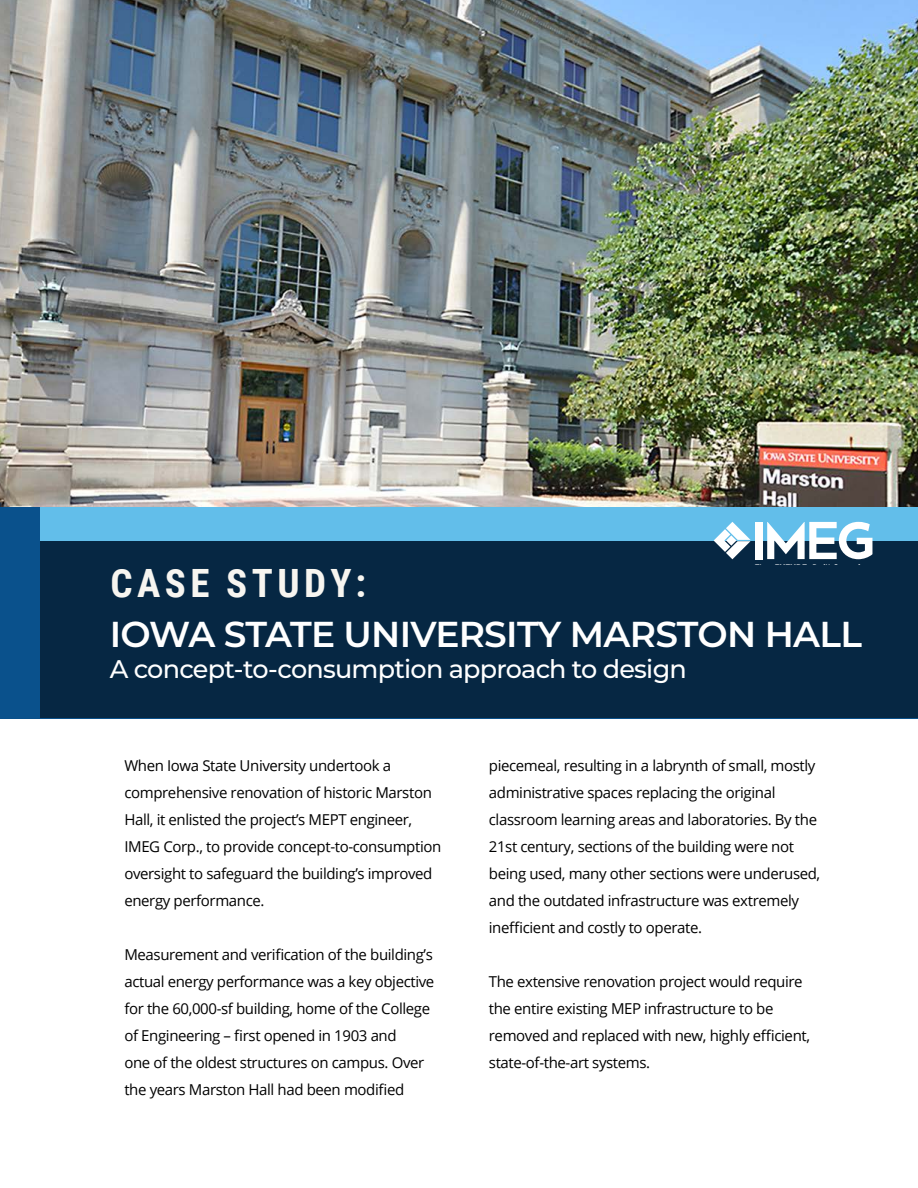
<style>
.page{position:relative;width:918px;height:1188px;background:#fff}
.page>*{position:absolute;margin:0;border:0;box-sizing:border-box;transform-origin:0 0}
.t1{font:700 39px "Roboto Condensed";letter-spacing:.115em;color:#f7f5f0}
.t2{font:600 36px "Montserrat";letter-spacing:-.02em;color:#fff}
.t3{font:500 25.5px "Montserrat";letter-spacing:-.03em;color:#fff}
.t4{font:15px/27px "Open Sans";letter-spacing:-.025em;color:#000}
.t5{font:700 10.5px "Century Gothic";letter-spacing:-.02em;color:#fff}
.s1{font-weight:400}
</style>
<div class="page">
<img style="left:0;top:0;width:918px;height:507px">
<div style="left:40px;top:538px;width:878px;height:180px;background:#062743"></div>
<div style="left:40px;top:507px;width:878px;height:34px;background:#62beea"></div>
<div style="left:0;top:507px;width:40px;height:211px;background:#0a518c"></div>
<svg style="left:714px;top:522px;width:37px;height:37px"></svg>
<div style="left:755px;top:522px;width:7px;height:37px;background:#fff"></div>
<svg style="left:767px;top:522px;width:105px;height:37px"></svg>
<p class="t5" style="left:755px;top:561px;width:119px"><span class="s1">The</span> FUTURE<span class="s1">. Built</span> Smarter<span class="s1">.</span></p>
<h1 class="t1" style="left:110px;top:555px;width:257px">CASE STUDY:</h1>
<h2 class="t2" style="left:110px;top:608px;width:754px">IOWA STATE UNIVERSITY MARSTON HALL</h2>
<h3 class="t3" style="left:110px;top:651px;width:579px">A concept-to-consumption approach to design</h3>
<p class="t4" style="left:124px;top:752px;width:318px">When Iowa State University undertook a comprehensive renovation of historic Marston Hall, it enlisted the project’s MEPT engineer, IMEG Corp., to provide concept-to-consumption oversight to safeguard the building’s improved energy performance.</p>
<p class="t4" style="left:124px;top:941px;width:311px">Measurement and verification of the building’s actual energy performance was a key objective for the 60,000-sf building, home of the College of Engineering – first opened in 1903 and<br>one of the oldest structures on campus. Over the years Marston Hall had been modified</p>
<p class="t4" style="left:489px;top:752px;width:333px">piecemeal, resulting in a labrynth of small, mostly administrative spaces replacing the original classroom learning areas and laboratories. By the 21st century, sections of the building were not being used, many other sections were underused, and the outdated infrastructure was extremely inefficient and costly to operate.</p>
<p class="t4" style="left:489px;top:968px;width:323px">The extensive renovation project would require the entire existing MEP infrastructure to be removed and replaced with new, highly efficient, state-of-the-art systems.</p>
</div>
